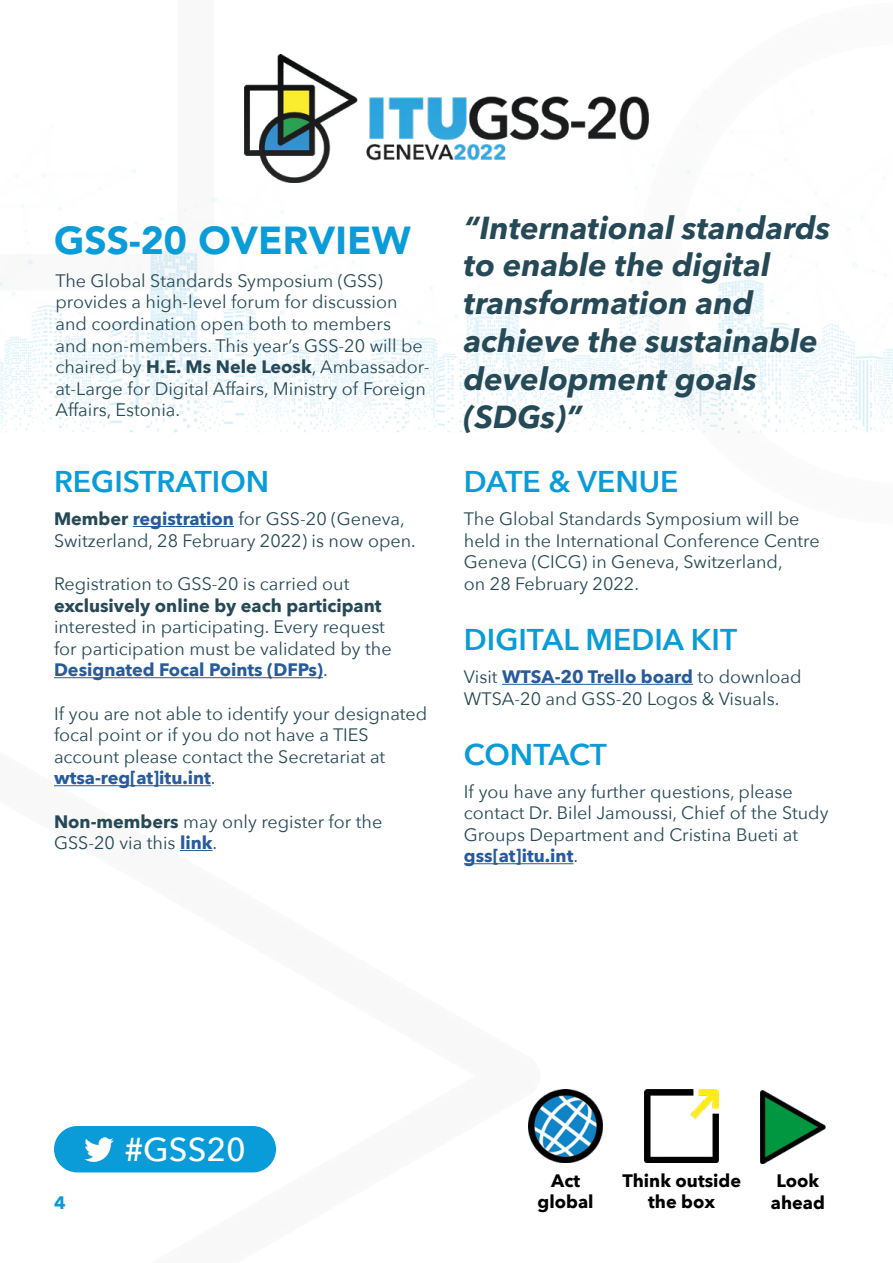
<style>
.page{position:relative;width:893px;height:1263px;background:#fff}
.page>*{position:absolute;margin:0;border:0;box-sizing:border-box;transform-origin:0 0}
.t1{font:900 39px "Avenir";color:#0a9cd8}
.t2{font:500 33px "Avenir Next";color:#fff}
.t3{font:italic 700 31.5px/37.8px "Avenir Next LT Pro";color:#264957}
.t4{font:600 30px "Avenir Next";color:#0a9cd8}
.t5{font:18px/21.6px "Avenir Next";color:#264957}
.t6{font:700 18px/21.6px "Avenir Next";color:#000;text-align:center}
.t7{font:700 18px "Avenir Next";color:#264957}
.t8{font:700 18px "Avenir Next";color:#0a9cd8}
.s1{font-weight:700}
.s2{font-weight:700;color:#275b9b}
</style>
<div class="page">
<img style="left:540px;top:1089px;width:63px;height:73px">
<img style="left:645px;top:1089px;width:74px;height:73px">
<img style="left:761px;top:1090px;width:65px;height:73px">
<div style="left:54px;top:1126px;width:222px;height:46px;background:#0a9cd8;border-radius:23px"></div>
<img style="left:84px;top:1137px;width:29px;height:24px">
<img style="left:0;top:54px;width:893px;height:378px">
<hr style="left:464px;top:863px;width:109px;height:1px;background:#275b9b">
<hr style="left:133px;top:526px;width:101px;height:1px;background:#275b9b">
<hr style="left:54px;top:677px;width:269px;height:1px;background:#275b9b">
<hr style="left:54px;top:785px;width:157px;height:1px;background:#275b9b">
<hr style="left:180px;top:850px;width:33px;height:1px;background:#275b9b">
<hr style="left:502px;top:684px;width:191px;height:1px;background:#275b9b">
<h1 class="t1" style="left:54px;top:207px;width:358px">GSS-20 OVERVIEW</h1>
<h3 class="t3" style="left:464px;top:209px;width:368px">“International standards to enable the digital transformation and achieve the sustainable development goals (SDGs)”</h3>
<h3 class="t4" style="left:464px;top:456px;width:216px">DATE &amp; VENUE</h3>
<p class="t5" style="left:464px;top:507px;width:357px">The Global Standards Symposium will be held in the International Conference Centre Geneva (CICG) in Geneva, Switzerland,<br>on 28 February 2022.</p>
<p class="t5" style="left:55px;top:269px;width:376px">The Global Standards Symposium (GSS) provides a high-level forum for discussion and coordination open both to members<br>and non-members. This year’s GSS-20 will be chaired by <span class="s1">H.E. Ms Nele Leosk</span>, Ambassador&shy;at-Large for Digital Affairs, Ministry of Foreign Affairs, Estonia.</p>
<h3 class="t4" style="left:54px;top:456px;width:217px">REGISTRATION</h3>
<p class="t5" style="left:54px;top:507px;width:363px"><span class="s1">Member</span> <span class="s2">registration</span> for GSS-20 (Geneva,<br>Switzerland, 28 February 2022) is now open.</p>
<p class="t5" style="left:54px;top:572px;width:297px">Registration to GSS-20 is carried out</p>
<p class="t7" style="left:54px;top:590px;width:329px">exclusively online by each participant</p>
<p class="t5" style="left:54px;top:615px;width:339px">interested in participating. Every request for participation must be validated by the<br><span class="s2">Designated Focal Points (DFPs)</span>.</p>
<p class="t5" style="left:54px;top:702px;width:375px">If you are not able to identify your designated focal point or if you do not have a TIES account please contact the Secretariat at <span class="s2">wtsa-reg[at]itu.int</span>.</p>
<p class="t5" style="left:54px;top:810px;width:330px"><span class="s1">Non-members</span> may only register for the<br>GSS-20 via this <span class="s2">link</span>.</p>
<h3 class="t4" style="left:464px;top:614px;width:275px">DIGITAL MEDIA KIT</h3>
<p class="t5" style="left:464px;top:665px;width:339px">Visit <span class="s2">WTSA-20 Trello board</span> to download<br>WTSA-20 and GSS-20 Logos &amp; Visuals.</p>
<h3 class="t4" style="left:464px;top:728px;width:145px">CONTACT</h3>
<p class="t5" style="left:464px;top:780px;width:366px">If you have any further questions, please contact Dr. Bilel Jamoussi, Chief of the Study Groups Department and Cristina Bueti at <span class="s2">gss[at]itu.int</span>.</p>
<h2 class="t2" style="left:124px;top:1121px;width:123px">#GSS20</h2>
<p class="t6" style="left:538px;top:1169px;width:57px">Act global</p>
<p class="t6" style="left:622px;top:1169px;width:120px">Think outside the box</p>
<p class="t6" style="left:777px;top:1170px;width:44px">Look</p>
<p class="t8" style="left:54px;top:1187px;width:13px">4</p>
<p class="t6" style="left:771px;top:1191px;width:55px">ahead</p>
</div>
